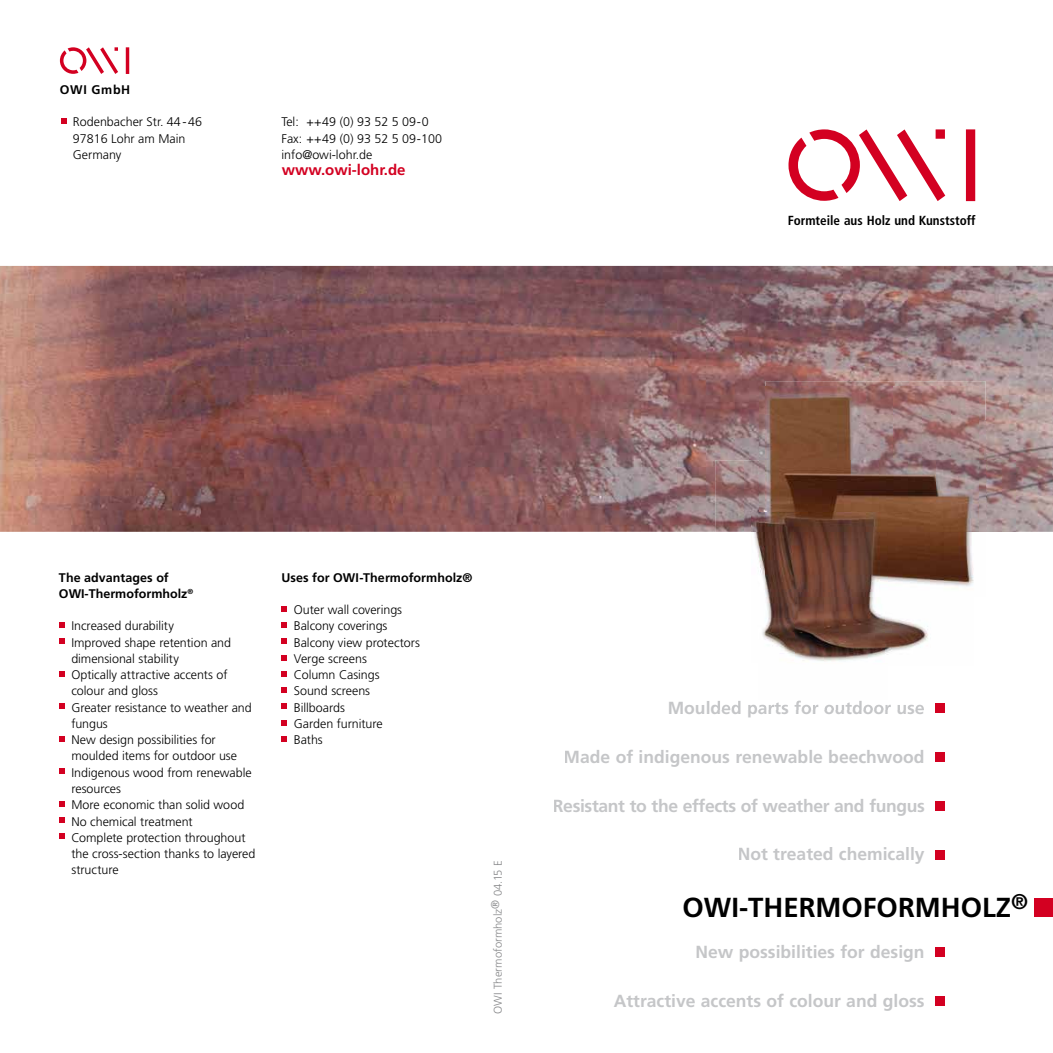
<style>
.page{position:relative;width:1053px;height:1053px;background:#fff}
.page>*{position:absolute;margin:0;border:0;box-sizing:border-box;transform-origin:0 0}
.t1{font:700 27.5px "Frutiger LT";color:#000}
.t2{font:700 17.5px "Frutiger LT";color:#c5c6c8}
.t3{font:700 17.5px "Frutiger LT";letter-spacing:-.02em;color:#c5c6c8}
.t4{font:700 15px "Frutiger LT";color:#d30021}
.t5{font:700 condensed 13.12px "Frutiger LT";color:#000}
.t6{font:300 12.5px/16.2px "Frutiger LT";color:#000}
.t7{font:700 12.5px/16.2px "Frutiger LT";letter-spacing:.005em;color:#000}
.t8{font:300 11.25px "Frutiger LT";letter-spacing:.005em;color:#87888a}
</style>
<div class="page">
<img style="left:0;top:266px;width:1052px;height:265px">
<img style="left:759px;top:386px;width:219px;height:74px">
<img style="left:765px;top:381px;width:220px;height:40px">
<img style="left:978px;top:420px;width:7px;height:40px">
<img style="left:715px;top:460px;width:44px;height:72px">
<img style="left:850px;top:460px;width:165px;height:71px">
<img style="left:759px;top:460px;width:91px;height:52px">
<img style="left:929px;top:531px;width:49px;height:56px">
<img style="left:751px;top:531px;width:44px;height:125px">
<img style="left:795px;top:596px;width:133px;height:66px">
<img style="left:751px;top:512px;width:8px;height:19px">
<img style="left:759px;top:512px;width:6px;height:79px">
<img style="left:765px;top:512px;width:164px;height:84px">
<svg style="left:60px;top:47px;width:69px;height:27px"></svg>
<svg style="left:788px;top:129px;width:187px;height:72px"></svg>
<svg style="left:61px;top:118px;width:5px;height:6px"></svg>
<svg style="left:59px;top:622px;width:5px;height:5px"></svg>
<svg style="left:59px;top:638px;width:5px;height:6px"></svg>
<svg style="left:59px;top:671px;width:5px;height:5px"></svg>
<svg style="left:59px;top:703px;width:5px;height:6px"></svg>
<svg style="left:59px;top:736px;width:5px;height:5px"></svg>
<svg style="left:59px;top:768px;width:5px;height:6px"></svg>
<svg style="left:59px;top:801px;width:5px;height:5px"></svg>
<svg style="left:59px;top:817px;width:5px;height:5px"></svg>
<svg style="left:59px;top:833px;width:5px;height:6px"></svg>
<svg style="left:281px;top:606px;width:6px;height:5px"></svg>
<svg style="left:281px;top:622px;width:6px;height:5px"></svg>
<svg style="left:281px;top:638px;width:6px;height:6px"></svg>
<svg style="left:281px;top:655px;width:6px;height:5px"></svg>
<svg style="left:281px;top:671px;width:6px;height:5px"></svg>
<svg style="left:281px;top:687px;width:6px;height:5px"></svg>
<svg style="left:281px;top:703px;width:6px;height:6px"></svg>
<svg style="left:281px;top:720px;width:6px;height:5px"></svg>
<svg style="left:281px;top:736px;width:6px;height:5px"></svg>
<img style="left:715px;top:700px;width:209px;height:9px">
<svg style="left:935px;top:703px;width:9px;height:10px"></svg>
<div style="left:935px;top:752px;width:9px;height:9px;background:#d30021"></div>
<div style="left:935px;top:801px;width:9px;height:9px;background:#d30021"></div>
<div style="left:935px;top:850px;width:9px;height:9px;background:#d30021"></div>
<div style="left:935px;top:947px;width:9px;height:9px;background:#d30021"></div>
<div style="left:935px;top:996px;width:9px;height:9px;background:#d30021"></div>
<div style="left:1034px;top:897px;width:18px;height:19px;background:#d30021"></div>
<p class="t7" style="left:60px;top:81px;width:72px">OWI GmbH</p>
<p class="t6" style="left:73px;top:114px;width:131px">Rodenbacher Str. 44 - 46<br>97816 Lohr am Main<br>Germany</p>
<p class="t6" style="left:281px;top:114px;width:162px">Tel: ++49 (0) 93 52 5 09-0<br>Fax: ++49 (0) 93 52 5 09-100 info@owi-lohr.de</p>
<p class="t4" style="left:282px;top:161px;width:125px">www.owi-lohr.de</p>
<p class="t5" style="left:788px;top:212px;width:189px">Formteile aus Holz und Kunststoff</p>
<p class="t7" style="left:59px;top:569px;width:136px">The advantages of<br>OWI-Thermoformholz<sup>®</sup></p>
<p class="t6" style="left:71px;top:618px;width:186px">Increased durability<br>Improved shape retention and dimensional stability<br>Optically attractive accents of colour and gloss<br>Greater resistance to weather and fungus<br>New design possibilities for moulded items for outdoor use<br>Indigenous wood from renewable resources<br>More economic than solid wood<br>No chemical treatment<br>Complete protection throughout the cross-section thanks to layered structure</p>
<p class="t7" style="left:281px;top:569px;width:193px">Uses for OWI-Thermoformholz®</p>
<p class="t6" style="left:294px;top:601px;width:128px">Outer wall coverings<br>Balcony coverings<br>Balcony view protectors<br>Verge screens<br>Column Casings<br>Sound screens<br>Billboards<br>Garden furniture<br>Baths</p>
<p class="t8" style="left:491px;top:1013px;width:155px;rotate:-90deg">OWI Thermoformholz® 04.15 E</p>
<h2 class="t2" style="left:667px;top:697px;width:258px">Moulded parts for outdoor use</h2>
<h2 class="t2" style="left:563px;top:746px;width:362px">Made of indigenous renewable beechwood</h2>
<h2 class="t3" style="left:553px;top:795px;width:373px">Resistant to the effects of weather and fungus</h2>
<h2 class="t2" style="left:737px;top:843px;width:188px">Not treated chemically</h2>
<h1 class="t1" style="left:682px;top:891px;width:347px">OWI-THERMOFORMHOLZ<sup>®</sup></h1>
<h2 class="t2" style="left:695px;top:941px;width:230px">New possibilities for design</h2>
<h2 class="t2" style="left:613px;top:990px;width:312px">Attractive accents of colour and gloss</h2>
</div>
